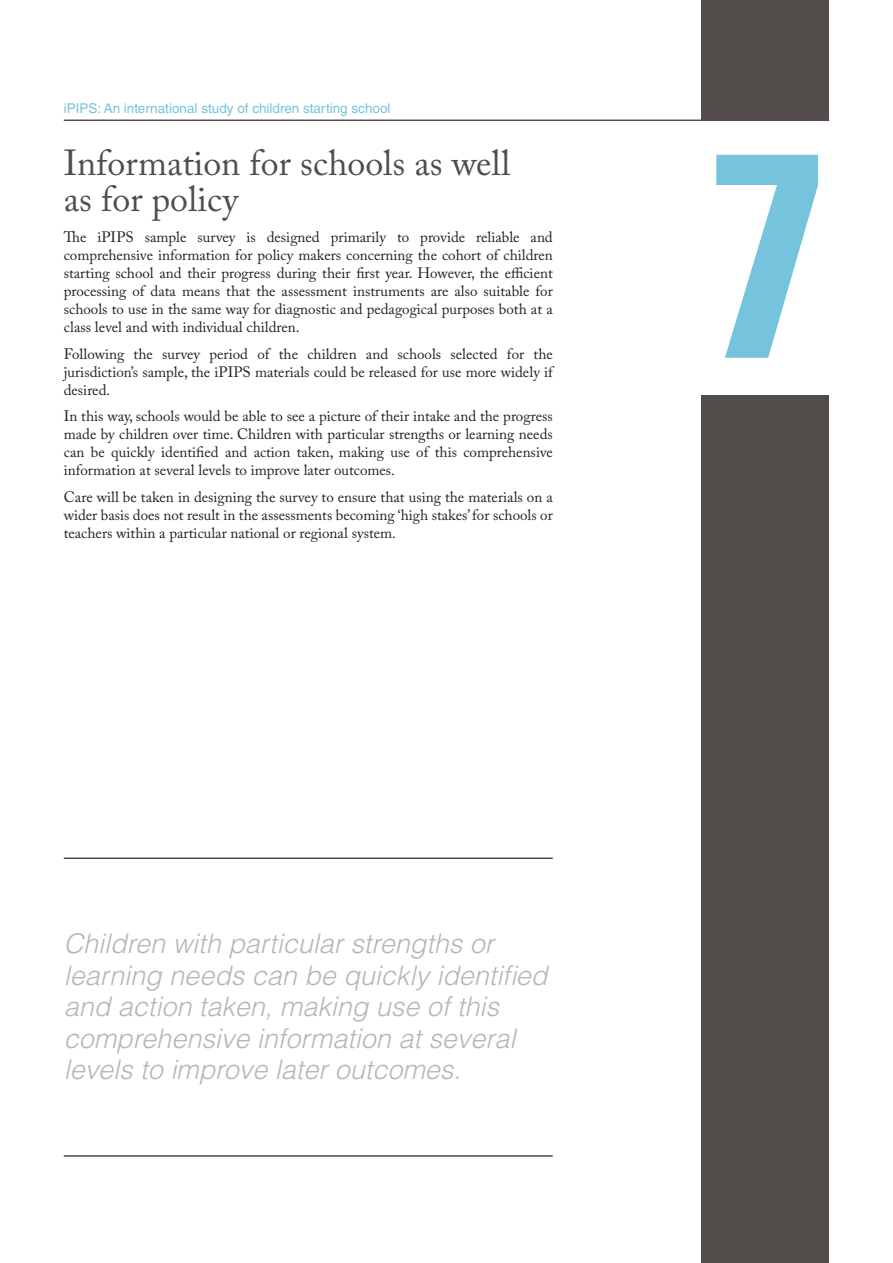
<style>
.page{position:relative;width:893px;height:1263px;background:#fff}
.page>*{position:absolute;margin:0;border:0;box-sizing:border-box;transform-origin:0 0}
.t1{font:285px "Helvetica LT Std Extra Comp";color:#75c3dc}
.t2{font:36px/36px "Adobe Caslon Pro";color:#524d4a}
.t3{font:italic 300 27px/31.5px "Helvetica LT Std";color:#bab5b2}
.t4{font:15px/18px "Adobe Caslon Pro";color:#231f20;text-align:justify}
.t5{font:13.5px "Helvetica LT Std";color:#75c3dc}
</style>
<div class="page">
<hr style="left:64px;top:120px;width:765px;height:1px;background:#524d4a">
<div style="left:702px;top:0;width:127px;height:120px;background:#524d4a"></div>
<div style="left:702px;top:395px;width:127px;height:868px;background:#524d4a"></div>
<hr style="left:64px;top:857px;width:489px;height:2px;background:#524d4a">
<hr style="left:64px;top:1155px;width:489px;height:2px;background:#524d4a">
<p class="t5" style="left:64px;top:101px;width:328px">iPIPS: An international study of children starting school</p>
<h2 class="t2" style="left:64px;top:145px;width:448px">Information for schools as well as for policy</h2>
<p class="t4" style="left:64px;top:228px;width:491px">The iPIPS sample survey is designed primarily to provide reliable and comprehensive information for policy makers concerning the cohort of children starting school and their progress during their first year. However, the efficient processing of data means that the assessment instruments are also suitable for schools to use in the same way for diagnostic and pedagogical purposes both at a class level and with individual children.</p>
<p class="t4" style="left:64px;top:344px;width:490px">Following the survey period of the children and schools selected for the jurisdiction’s sample, the iPIPS materials could be released for use more widely if desired.</p>
<p class="t4" style="left:64px;top:407px;width:491px">In this way, schools would be able to see a picture of their intake and the progress made by children over time. Children with particular strengths or learning needs can be quickly identified and action taken, making use of this comprehensive information at several levels to improve later outcomes.</p>
<p class="t4" style="left:64px;top:487px;width:490px">Care will be taken in designing the survey to ensure that using the materials on a wider basis does not result in the assessments becoming ‘high stakes’ for schools or teachers within a particular national or regional system.</p>
<h3 class="t3" style="left:64px;top:928px;width:485px">Children with particular strengths or learning needs can be quickly identified and action taken, making use of this comprehensive information at several levels to improve later outcomes.</h3>
<h1 class="t1" style="left:714px;top:85px;width:107px">7</h1>
</div>
